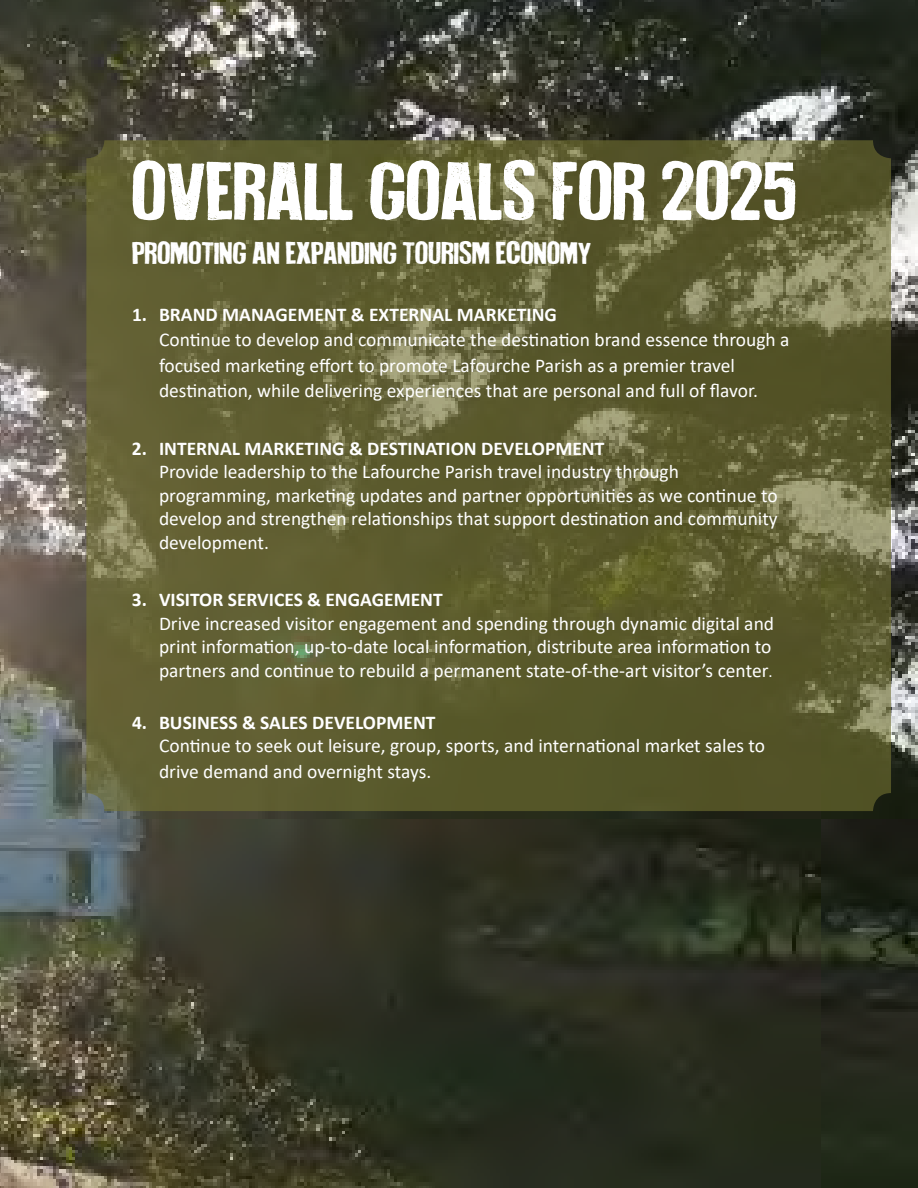
<style>
.page{position:relative;width:918px;height:1188px;background:#fff}
.page>*{position:absolute;margin:0;border:0;box-sizing:border-box;transform-origin:0 0}
.t1{font:63px "How To Disappear";color:#fff}
.t2{font:24px "How To Disappear";color:#fff}
.t3{font:19.5px/23.4px "Calibri";color:#fff}
.t4{font:700 19.5px "Calibri";color:#fff}
.s1{font-size:16.5px}
</style>
<div class="page">
<img style="left:0;top:0;width:918px;height:1188px">
<svg style="left:86px;top:140px;width:805px;height:671px;background:#616034"></svg>
<h1 class="t1" style="left:132px;top:156px;width:666px">OVERALL GOALS FOR 2025</h1>
<p class="t2" style="left:132px;top:239px;width:461px">PROMOTING AN EXPANDING TOURISM ECONOMY</p>
<p class="t4" style="left:132px;top:301px;width:427px">1. BRAND MANAGEMENT &amp; EXTERNAL MARKETING</p>
<p class="t3" style="left:159px;top:327px;width:632px;line-height:25.5px">Continue to develop and communicate the destination brand essence through a focused marketing effort to promote Lafourche Parish as a premier travel destination, while delivering experiences that are personal and full of flavor.</p>
<p class="t4" style="left:132px;top:435px;width:474px">2. INTERNAL MARKETING &amp; DESTINATION DEVELOPMENT</p>
<p class="t3" style="left:159px;top:460px;width:620px">Provide leadership to the Lafourche Parish travel industry through programming, marketing updates and partner opportunities as we continue to develop and strengthen relationships that support destination and community development.</p>
<p class="t4" style="left:132px;top:586px;width:312px">3. VISITOR SERVICES &amp; ENGAGEMENT</p>
<p class="t3" style="left:159px;top:611px;width:617px">Drive increased visitor engagement and spending through dynamic digital and print information, up-to-date local information, distribute area information to partners and continue to rebuild a permanent state-of-the-art visitor’s center<span class="s1">.</span></p>
<p class="t4" style="left:132px;top:708px;width:305px">4. BUSINESS &amp; SALES DEVELOPMENT</p>
<p class="t3" style="left:159px;top:732px;width:608px;line-height:25.5px">Continue to seek out leisure, group, sports, and international market sales to drive demand and overnight stays.</p>
</div>
